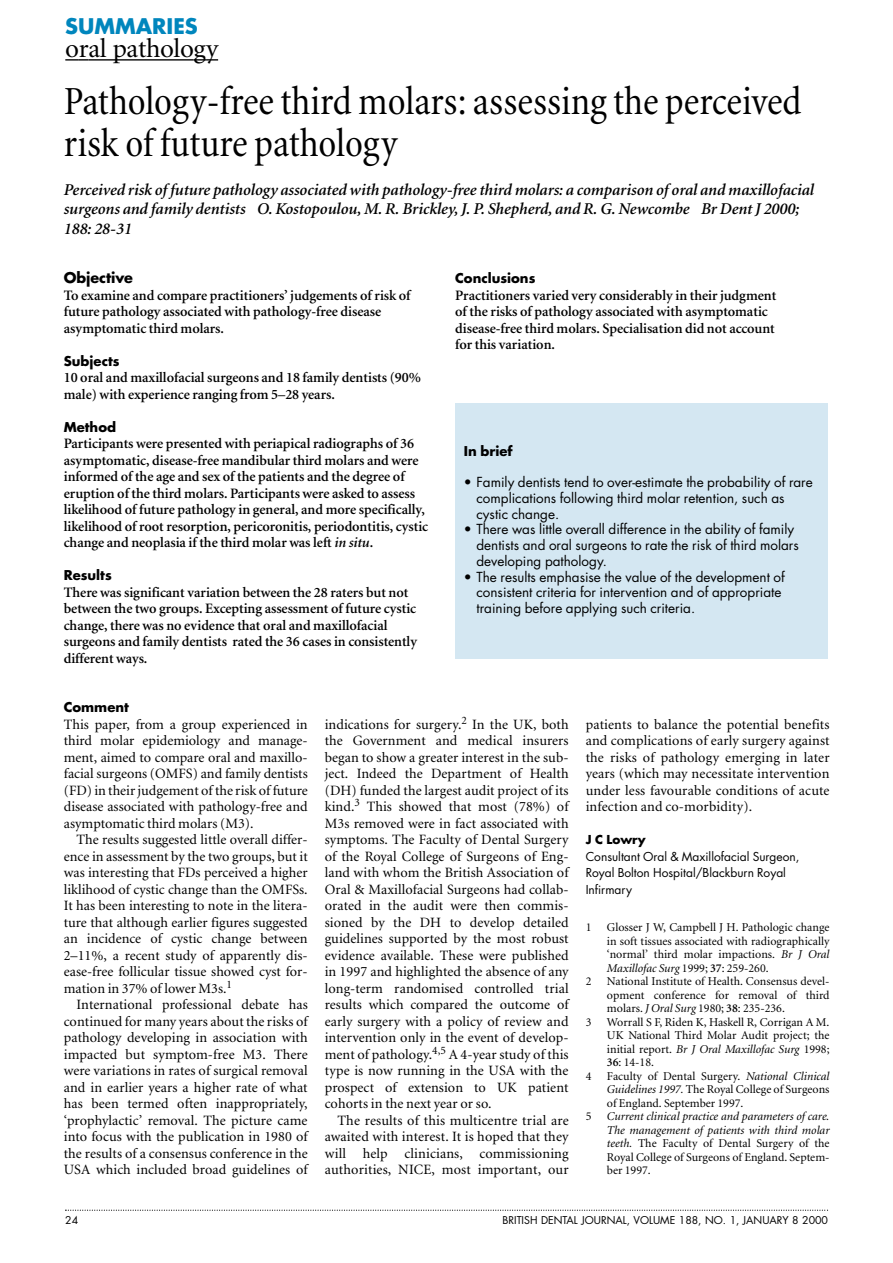
<style>
.page{position:relative;width:893px;height:1263px;background:#fff}
.page>*{position:absolute;margin:0;border:0;box-sizing:border-box;transform-origin:0 0}
.t1{font:condensed 40.5px/42px "Minion";color:#000}
.t2{font:27px "Minion";letter-spacing:-.015em;color:#000}
.t3{font:700 21px "Futura";color:#0086bd}
.t4{font:italic 600 16.5px/19.5px "Minion";letter-spacing:-.005em;color:#000}
.t5{font:600 14.4px/16.5px "Minion";letter-spacing:-.005em;color:#000}
.t6{font:700 14.4px "Futura";letter-spacing:-.005em;color:#000}
.t7{font:14.25px/16.5px "Minion";letter-spacing:.005em;color:#000;text-align:justify}
.t8{font:13.5px/15.8px "Futura";color:#000}
.t9{font:700 13.2px "Futura";color:#000}
.t10{font:12px/13.5px "Minion";color:#000;text-align:justify}
.t11{font:italic 12px/13.5px "Minion";color:#000;text-align:justify}
.t12{font:12px/16.5px "Futura";color:#000}
.t13{font:700 12px "Futura";color:#000}
.t14{font:10.5px "Futura";color:#000}
.s1{font-style:italic}
.s2{font-weight:600}
.s3{font-style:normal}
</style>
<div class="page">
<svg style="left:65px;top:1210px;width:763px;height:1px"></svg>
<svg style="left:65px;top:59px;width:23px;height:2px"></svg>
<hr style="left:88px;top:59px;width:106px;height:2px;background:#000">
<svg style="left:194px;top:59px;width:24px;height:2px"></svg>
<div style="left:455px;top:403px;width:373px;height:256px;background:#d4e7f2"></div>
<h3 class="t3" style="left:65px;top:16px;width:134px">SUMMARIES</h3>
<h2 class="t2" style="left:65px;top:38px;width:154px">oral pathology</h2>
<h1 class="t1" style="left:64px;top:83px;width:739px">Pathology-free third molars: assessing the perceived risk of future pathology</h1>
<p class="t4" style="left:64px;top:181px;width:751px">Perceived risk of future pathology associated with pathology-free third molars: a comparison of oral and maxillofacial surgeons and family dentists O. Kostopoulou, M. R. Brickley, J. P. Shepherd, and R. G. Newcombe Br Dent J 2000;<br>188: 28-31</p>
<p class="t6" style="left:64px;top:271px;width:71px">Objective</p>
<p class="t5" style="left:64px;top:288px;width:348px">To examine and compare practitioners’ judgements of risk of future pathology associated with pathology-free disease asymptomatic third molars.</p>
<p class="t9" style="left:64px;top:355px;width:57px">Subjects</p>
<p class="t5" style="left:64px;top:370px;width:358px">10 oral and maxillofacial surgeons and 18 family dentists (90% male) with experience ranging from 5–28 years.</p>
<p class="t9" style="left:64px;top:421px;width:54px">Method</p>
<p class="t5" style="left:64px;top:436px;width:366px">Participants were presented with periapical radiographs of 36 asymptomatic, disease-free mandibular third molars and were informed of the age and sex of the patients and the degree of eruption of the third molars. Participants were asked to assess likelihood of future pathology in general, and more specifically, likelihood of root resorption, pericoronitis, periodontitis, cystic change and neoplasia if the third molar was left <span class="s1">in situ</span>.</p>
<p class="t9" style="left:64px;top:569px;width:50px">Results</p>
<p class="t5" style="left:64px;top:585px;width:355px">There was significant variation between the 28 raters but not between the two groups. Excepting assessment of future cystic change, there was no evidence that oral and maxillofacial surgeons and family dentists rated the 36 cases in consistently different ways.</p>
<p class="t9" style="left:455px;top:272px;width:82px">Conclusions</p>
<p class="t5" style="left:455px;top:288px;width:322px">Practitioners varied very considerably in their judgment of the risks of pathology associated with asymptomatic disease-free third molars. Specialisation did not account for this variation.</p>
<p class="t9" style="left:463px;top:445px;width:50px">In brief</p>
<p class="t8" style="left:476px;top:475px;width:338px;text-indent:-13px">• Family dentists tend to over-estimate the probability of rare complications following third molar retention, such as cystic change.</p>
<p class="t8" style="left:476px;top:523px;width:324px;text-indent:-13px">• There was little overall difference in the ability of family dentists and oral surgeons to rate the risk of third molars developing pathology.</p>
<p class="t8" style="left:476px;top:570px;width:310px;text-indent:-13px">• The results emphasise the value of the development of consistent criteria for intervention and of appropriate training before applying such criteria.</p>
<p class="t9" style="left:64px;top:701px;width:67px">Comment</p>
<p class="t7" style="left:64px;top:717px;width:245px">This paper, from a group experienced in third molar epidemiology and manage&shy;ment, aimed to compare oral and maxillo&shy;facial surgeons (OMFS) and family dentists (FD) in their judgement of the risk of future disease associated with pathology-free and asymptomatic third molars (M3).</p>
<p class="t7" style="left:64px;top:832px;width:245px;text-indent:13px">The results suggested little overall differ&shy;ence in assessment by the two groups, but it was interesting that FDs perceived a higher liklihood of cystic change than the OMFSs.<br>It has been interesting to note in the litera&shy;ture that although earlier figures suggested an incidence of cystic change between 2–11%, a recent study of apparently dis&shy;ease-free follicular tissue showed cyst for&shy;mation in 37% of lower M3s.<sup>1</sup></p>
<p class="t7" style="left:64px;top:997px;width:245px;text-indent:13px">International professional debate has continued for many years about the risks of pathology developing in association with impacted but symptom-free M3. There were variations in rates of surgical removal and in earlier years a higher rate of what has been termed often inappropriately, ‘prophylactic’ removal. The picture came into focus with the publication in 1980 of the results of a consensus conference in the USA which included broad guidelines of</p>
<p class="t7" style="left:325px;top:717px;width:245px">indications for surgery.<sup>2</sup> In the UK, both the Government and medical insurers began to show a greater interest in the sub&shy;ject. Indeed the Department of Health (DH) funded the largest audit project of its kind.<sup>3</sup> This showed that most (78%) of M3s removed were in fact associated with symptoms. The Faculty of Dental Surgery of the Royal College of Surgeons of Eng&shy;land with whom the British Association of Oral &amp; Maxillofacial Surgeons had collab&shy;orated in the audit were then commis&shy;sioned by the DH to develop detailed guidelines supported by the most robust evidence available. These were published in 1997 and highlighted the absence of any long-term randomised controlled trial results which compared the outcome of early surgery with a policy of review and intervention only in the event of develop&shy;ment of pathology.<sup>4,5</sup> A 4-year study of this type is now running in the USA with the prospect of extension to UK patient cohorts in the next year or so.</p>
<p class="t7" style="left:325px;top:1113px;width:245px;text-indent:13px">The results of this multicentre trial are awaited with interest. It is hoped that they will help clinicians, commissioning authorities, NICE, most important, our</p>
<p class="t7" style="left:585px;top:717px;width:245px">patients to balance the potential benefits and complications of early surgery against the risks of pathology emerging in later years (which may necessitate intervention under less favourable conditions of acute infection and co-morbidity).</p>
<p class="t13" style="left:585px;top:834px;width:62px">J C Lowry</p>
<p class="t12" style="left:585px;top:849px;width:215px">Consultant Oral &amp; Maxillofacial Surgeon,<br>Royal Bolton Hospital/Blackburn Royal<br>Infirmary</p>
<p class="t10" style="left:585px;top:921px;width:7px">1</p>
<p class="t10" style="left:607px;top:921px;width:224px">Glosser J W, Campbell J H. Pathologic change in soft tissues associated with radiographically ‘normal’ third molar impactions. <span class="s1">Br J Oral Maxillofac Surg</span> 1999; <span class="s2">37</span>: 259-260.</p>
<p class="t10" style="left:585px;top:975px;width:7px">2</p>
<p class="t10" style="left:607px;top:975px;width:224px">National Institute of Health. Consensus devel&shy;opment conference for removal of third molars. <span class="s1">J Oral Surg</span> 1980; <span class="s2">38</span>: 235-236.</p>
<p class="t10" style="left:585px;top:1016px;width:7px">3</p>
<p class="t10" style="left:607px;top:1016px;width:224px">Worrall S F, Riden K, Haskell R, Corrigan A M.<br>UK National Third Molar Audit project; the initial report. <span class="s1">Br J Oral Maxillofac Surg</span> 1998; <span class="s2">36</span>: 14-18.</p>
<p class="t10" style="left:585px;top:1070px;width:7px">4</p>
<p class="t10" style="left:607px;top:1070px;width:224px">Faculty of Dental Surgery. <span class="s1">National Clinical Guidelines 1997.</span> The Royal College of Surgeons of England. September 1997.</p>
<p class="t10" style="left:585px;top:1110px;width:7px">5</p>
<p class="t11" style="left:607px;top:1110px;width:224px">Current clinical practice and parameters of care.<br>The management of patients with third molar teeth. <span class="s3">The Faculty of Dental Surgery of the Royal College of Surgeons of England. Septem&shy;ber 1997.</span></p>
<p class="t14" style="left:65px;top:1215px;width:14px">24</p>
<p class="t14" style="left:502px;top:1215px;width:327px">BRITISH DENTAL JOURNAL, VOLUME 188, NO. 1, JANUARY 8 2000</p>
</div>
